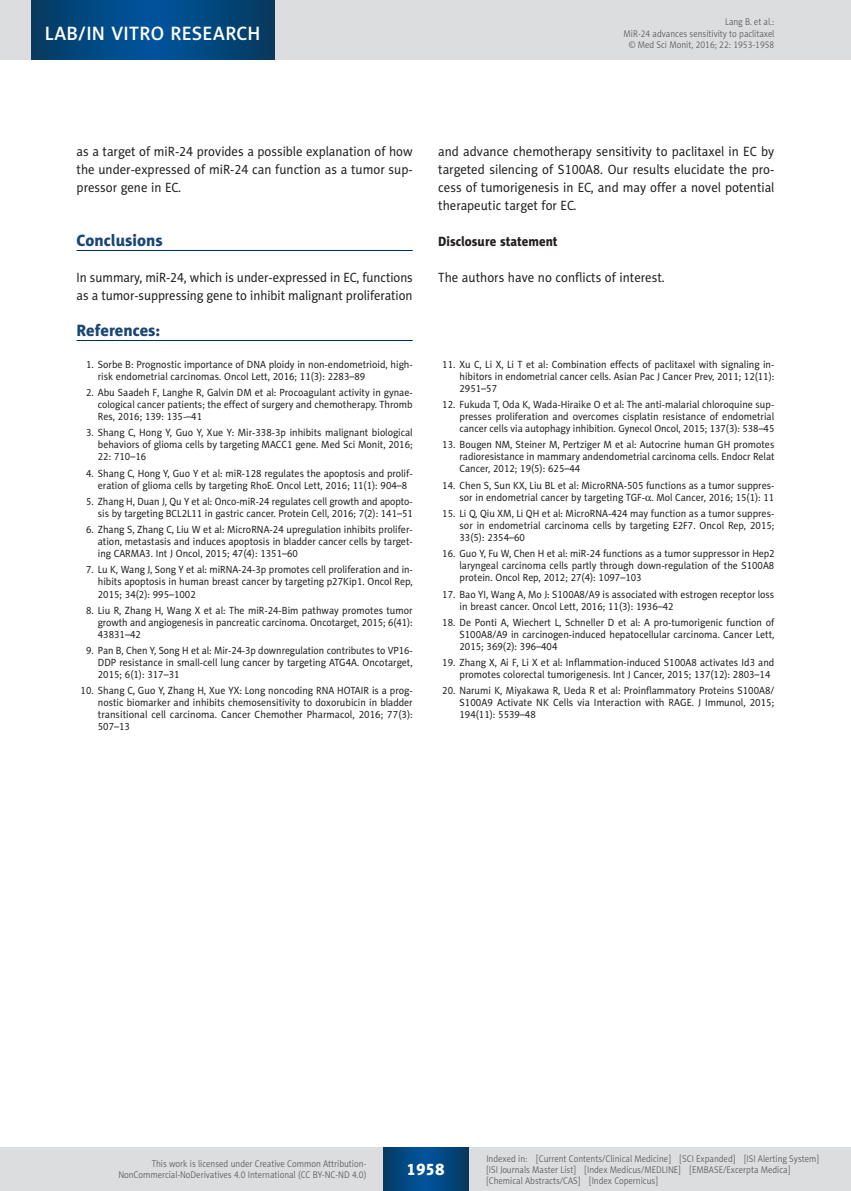
<style>
.page{position:relative;width:851px;height:1191px;background:#fff}
.page>*{position:absolute;margin:0;border:0;box-sizing:border-box;transform-origin:0 0}
.t1{font:19.5px "Naomi Sans EFN Medium";letter-spacing:.015em;color:#fff}
.MSM_Headline_1{font:16.5px "Naomi Sans EFN Heavy";color:#1a4574}
.MSM_Referencje_Tytul{font:16.5px "Naomi Sans EFN Heavy";color:#1a4574}
.t2{font:16.5px "Naomi Sans EFN Heavy";color:#fff}
.MSM_Body{font:13.5px/18px "Naomi Sans EFN";color:#231f20;text-align:justify;scale:.95 1}
.MSM_Body-2{font:13.5px/18px "Naomi Sans EFN";color:#231f20;scale:.94 1}
.MSM_Headline_2{font:13.5px "Naomi Sans EFN Heavy";color:#231f20;scale:.95 1}
.MSM_Referencje_punkt{font:10.5px/12px "Naomi Sans EFN";color:#231f20;text-align:justify;scale:.95 1}
.MSM_Referencje_punkt-2{font:10.5px/12px "Naomi Sans EFN";color:#231f20;text-align:justify;scale:.94 1}
.t3{font:9.75px/11.2px "Naomi Sans EFN Light";color:#57585a;text-align:right;scale:.9 1}
.s1{font-family:"Standard Sym L"}
</style>
<div class="page">
<hr style="left:77px;top:250px;width:335px;height:1px;background:#00295c">
<hr style="left:77px;top:340px;width:335px;height:1px;background:#00295c">
<div style="left:0;top:1148px;width:850px;height:43px;background:#dcdddf"></div>
<svg style="left:383px;top:1147px;width:85px;height:43px;background:#02477e"></svg>
<div style="left:0;top:0;width:850px;height:60px;background:#dcdddf"></div>
<svg style="left:32px;top:0;width:242px;height:60px;background:#02477f"></svg>
<h1 class="t1" style="left:45px;top:22px;width:217px">LAB/IN VITRO RESEARCH</h1>
<p class="t3" style="left:623px;top:16px;width:169px">Lang B. et al.:<br>MiR-24 advances sensitivity to paclitaxel © Med Sci Monit, 2016; 22: 1953-1958</p>
<p class="MSM_Body" style="left:77px;top:142px;width:355px">as a target of miR-24 provides a possible explanation of how the under-expressed of miR-24 can function as a tumor sup&shy;pressor gene in EC.</p>
<p class="MSM_Headline_1" style="left:77px;top:230px;width:88px">Conclusions</p>
<p class="MSM_Body-2" style="left:77px;top:268px;width:359px">In summary, miR-24, which is under-expressed in EC, functions as a tumor-suppressing gene to inhibit malignant proliferation</p>
<p class="MSM_Referencje_Tytul" style="left:77px;top:320px;width:85px">References:</p>
<p class="MSM_Referencje_punkt" style="left:98px;top:358px;width:333px;text-indent:-12px">1. Sorbe B: Prognostic importance of DNA ploidy in non-endometrioid, high&shy;risk endometrial carcinomas. Oncol Lett, 2016; 11(3): 2283–89</p>
<p class="MSM_Referencje_punkt" style="left:98px;top:387px;width:333px;text-indent:-12px">2. Abu Saadeh F, Langhe R, Galvin DM et al: Procoagulant activity in gynae&shy;cological cancer patients; the effect of surgery and chemotherapy. Thromb Res, 2016; 139: 135-–41</p>
<p class="MSM_Referencje_punkt" style="left:98px;top:427px;width:333px;text-indent:-12px">3. Shang C, Hong Y, Guo Y, Xue Y: Mir-338-3p inhibits malignant biological behaviors of glioma cells by targeting MACC1 gene. Med Sci Monit, 2016; 22: 710–16</p>
<p class="MSM_Referencje_punkt" style="left:98px;top:467px;width:333px;text-indent:-12px">4. Shang C, Hong Y, Guo Y et al: miR-128 regulates the apoptosis and prolif&shy;eration of glioma cells by targeting RhoE. Oncol Lett, 2016; 11(1): 904–8</p>
<p class="MSM_Referencje_punkt-2" style="left:86px;top:495px;width:349px;text-align:right">5. Zhang H, Duan J, Qu Y et al: Onco-miR-24 regulates cell growth and apopto&shy;sis by targeting BCL2L11 in gastric cancer. Protein Cell, 2016; 7(2): 141–51</p>
<p class="MSM_Referencje_punkt" style="left:98px;top:524px;width:333px;text-indent:-12px">6. Zhang S, Zhang C, Liu W et al: MicroRNA-24 upregulation inhibits prolifer&shy;ation, metastasis and induces apoptosis in bladder cancer cells by target&shy;ing CARMA3. Int J Oncol, 2015; 47(4): 1351–60</p>
<p class="MSM_Referencje_punkt-2" style="left:98px;top:564px;width:336px;text-indent:-12px">7. Lu K, Wang J, Song Y et al: miRNA-24-3p promotes cell proliferation and in&shy;hibits apoptosis in human breast cancer by targeting p27Kip1. Oncol Rep, 2015; 34(2): 995–1002</p>
<p class="MSM_Referencje_punkt" style="left:98px;top:604px;width:333px;text-indent:-12px">8. Liu R, Zhang H, Wang X et al: The miR-24-Bim pathway promotes tumor growth and angiogenesis in pancreatic carcinoma. Oncotarget, 2015; 6(41):<br>43831–42</p>
<p class="MSM_Referencje_punkt-2" style="left:98px;top:644px;width:336px;text-indent:-12px">9. Pan B, Chen Y, Song H et al: Mir-24-3p downregulation contributes to VP16- DDP resistance in small-cell lung cancer by targeting ATG4A. Oncotarget, 2015; 6(1): 317–31</p>
<p class="MSM_Referencje_punkt" style="left:98px;top:685px;width:333px;text-indent:-17px">10. Shang C, Guo Y, Zhang H, Xue YX: Long noncoding RNA HOTAIR is a prog&shy;nostic biomarker and inhibits chemosensitivity to doxorubicin in bladder transitional cell carcinoma. Cancer Chemother Pharmacol, 2016; 77(3):<br>507–13</p>
<p class="MSM_Body" style="left:438px;top:142px;width:355px">and advance chemotherapy sensitivity to paclitaxel in EC by targeted silencing of S100A8. Our results elucidate the pro&shy;cess of tumorigenesis in EC, and may offer a novel potential therapeutic target for EC.</p>
<p class="MSM_Headline_2" style="left:438px;top:233px;width:127px">Disclosure statement</p>
<p class="MSM_Body" style="left:438px;top:268px;width:240px">The authors have no conflicts of interest.</p>
<p class="MSM_Referencje_punkt" style="left:459px;top:358px;width:333px;text-indent:-17px">11. Xu C, Li X, Li T et al: Combination effects of paclitaxel with signaling in&shy;hibitors in endometrial cancer cells. Asian Pac J Cancer Prev, 2011; 12(11):<br>2951–57</p>
<p class="MSM_Referencje_punkt" style="left:459px;top:399px;width:333px;text-indent:-17px">12. Fukuda T, Oda K, Wada-Hiraike O et al: The anti-malarial chloroquine sup&shy;presses proliferation and overcomes cisplatin resistance of endometrial cancer cells via autophagy inhibition. Gynecol Oncol, 2015; 137(3): 538–45</p>
<p class="MSM_Referencje_punkt" style="left:459px;top:439px;width:333px;text-indent:-17px">13. Bougen NM, Steiner M, Pertziger M et al: Autocrine human GH promotes radioresistance in mammary andendometrial carcinoma cells. Endocr Relat Cancer, 2012; 19(5): 625–44</p>
<p class="MSM_Referencje_punkt" style="left:442px;top:479px;width:351px;text-align:right">14. Chen S, Sun KX, Liu BL et al: MicroRNA-505 functions as a tumor suppres&shy;sor in endometrial cancer by targeting TGF-<span class="s1">a</span>. Mol Cancer, 2016; 15(1): 11</p>
<p class="MSM_Referencje_punkt" style="left:459px;top:507px;width:333px;text-indent:-17px">15. Li Q, Qiu XM, Li QH et al: MicroRNA-424 may function as a tumor suppres&shy;sor in endometrial carcinoma cells by targeting E2F7. Oncol Rep, 2015; 33(5): 2354–60</p>
<p class="MSM_Referencje_punkt-2" style="left:459px;top:548px;width:336px;text-indent:-17px">16. Guo Y, Fu W, Chen H et al: miR-24 functions as a tumor suppressor in Hep2 laryngeal carcinoma cells partly through down-regulation of the S100A8 protein. Oncol Rep, 2012; 27(4): 1097–103</p>
<p class="MSM_Referencje_punkt" style="left:459px;top:588px;width:333px;text-indent:-17px">17. Bao YI, Wang A, Mo J: S100A8/A9 is associated with estrogen receptor loss in breast cancer. Oncol Lett, 2016; 11(3): 1936–42</p>
<p class="MSM_Referencje_punkt" style="left:459px;top:616px;width:333px;text-indent:-17px">18. De Ponti A, Wiechert L, Schneller D et al: A pro-tumorigenic function of S100A8/A9 in carcinogen-induced hepatocellular carcinoma. Cancer Lett, 2015; 369(2): 396–404</p>
<p class="MSM_Referencje_punkt" style="left:459px;top:656px;width:333px;text-indent:-17px">19. Zhang X, Ai F, Li X et al: Inflammation-induced S100A8 activates Id3 and promotes colorectal tumorigenesis. Int J Cancer, 2015; 137(12): 2803–14</p>
<p class="MSM_Referencje_punkt" style="left:459px;top:685px;width:333px;text-indent:-17px">20. Narumi K, Miyakawa R, Ueda R et al: Proinflammatory Proteins S100A8/ S100A9 Activate NK Cells via Interaction with RAGE. J Immunol, 2015; 194(11): 5539–48</p>
<p class="t3" style="left:118px;top:1158px;width:277px">This work is licensed under Creative Common Attribution-<br>NonCommercial-NoDerivatives 4.0 International (CC BY-NC-ND 4.0)</p>
<h2 class="t2" style="left:406px;top:1159px;width:40px">1958</h2>
<p class="t3" style="left:486px;top:1152px;width:371px;text-align:left">Indexed in: [Current Contents/Clinical Medicine] [SCI Expanded] [ISI Alerting System] [ISI Journals Master List] [Index Medicus/MEDLINE] [EMBASE/Excerpta Medica] [Chemical Abstracts/CAS] [Index Copernicus]</p>
</div>
